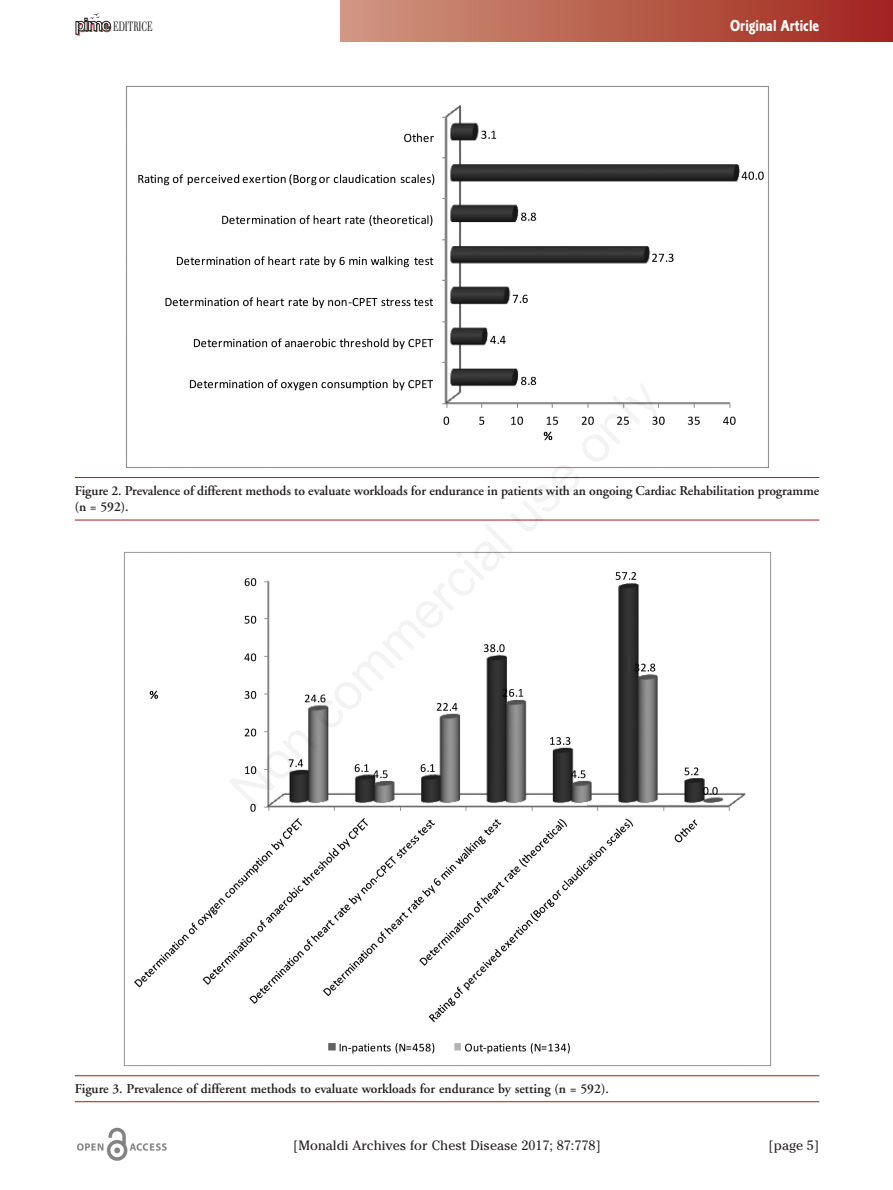
<style>
.page{position:relative;width:893px;height:1190px;background:#fff}
.page>*{position:absolute;margin:0;border:0;box-sizing:border-box;transform-origin:0 0}
.t1{font:16.5px "Corinthian Bold Condensed Plain";color:#fff}
.t2{font:600 13.5px/16.5px "Adobe Garamond";letter-spacing:-.005em;color:#231f20}
.t3{font:13.5px "Cheltenham";color:#231f20}
.t4{font:13.2px "Walbaum";color:#231f20;scale:.6 1}
.s1{font-family:"Helvetica";font-weight:700;font-size:17.25px;color:#ee1d23}
.s2{font-family:"Helvetica";font-weight:700;font-size:17.25px;color:#fff}
</style>
<div class="page">
<img style="left:77px;top:1127px;width:90px;height:34px">
<div style="left:341px;top:0;width:551px;height:41px;background:linear-gradient(to right,#d09880,#a1251c)"></div>
<svg style="left:89px;top:14px;width:11px;height:5px"></svg>
<img style="left:126px;top:86px;width:643px;height:382px">
<hr style="left:75px;top:477px;width:744px;height:1px;background:#a11e21">
<hr style="left:75px;top:520px;width:744px;height:1px;background:#a11e21">
<img style="left:123px;top:551px;width:648px;height:516px">
<hr style="left:75px;top:1075px;width:744px;height:1px;background:#a11e21">
<hr style="left:75px;top:1101px;width:744px;height:1px;background:#a11e21">
<p class="t4" style="left:76px;top:19px;width:129px"><span class="s1">p</span><span class="s2">ime</span> EDITRICE</p>
<p class="t1" style="left:730px;top:20px;width:91px">Original Article</p>
<p class="t2" style="left:75px;top:483px;width:746px">Figure 2. Prevalence of different methods to evaluate workloads for endurance in patients with an ongoing Cardiac Rehabilitation programme (n = 592).</p>
<p class="t2" style="left:75px;top:1081px;width:535px">Figure 3. Prevalence of different methods to evaluate workloads for endurance by setting (n = 592).</p>
<p class="t3" style="left:293px;top:1140px;width:309px">[Monaldi Archives for Chest Disease 2017; 87:778]</p>
<p class="t3" style="left:768px;top:1140px;width:52px">[page 5]</p>
</div>
